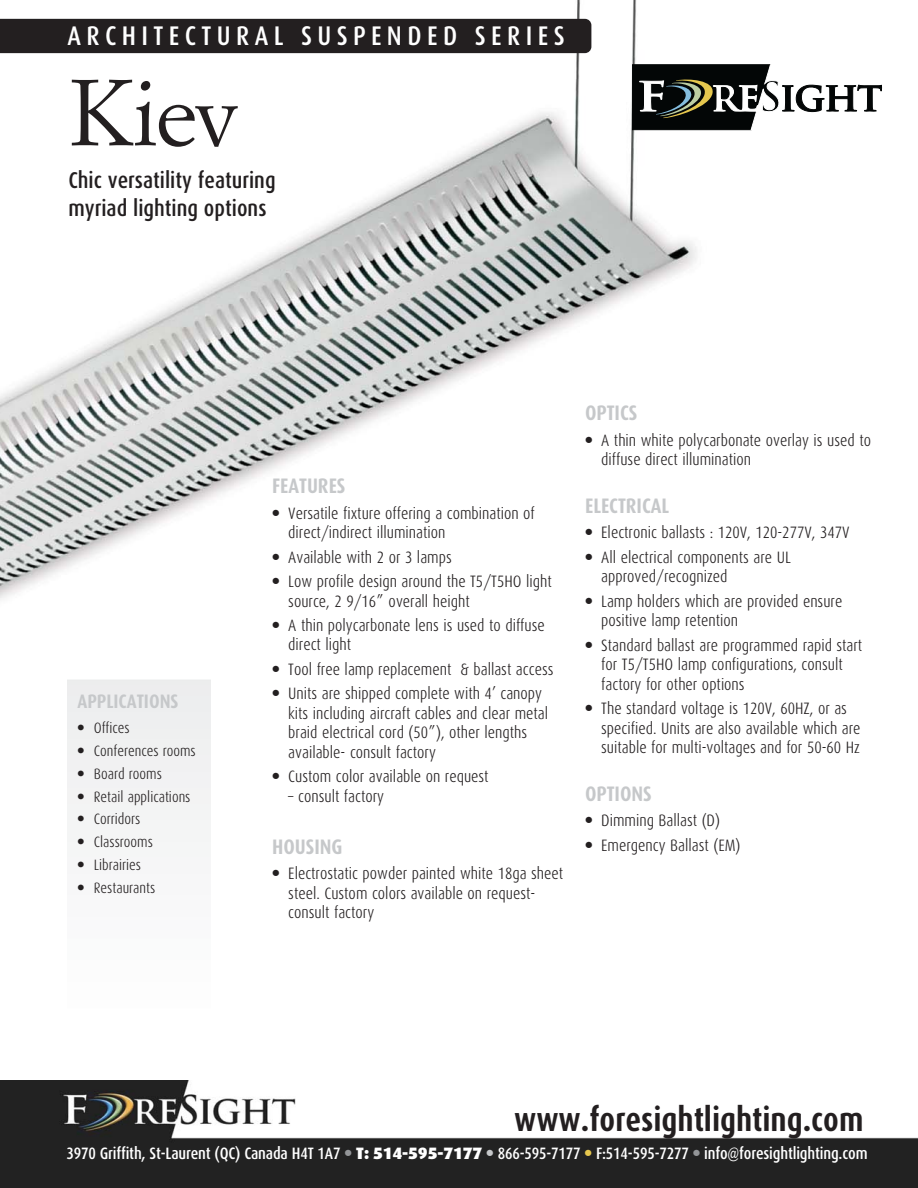
<style>
.page{position:relative;width:918px;height:1188px;background:#fff}
.page>*{position:absolute;margin:0;border:0;box-sizing:border-box;transform-origin:0 0}
.t1{font:91.65px "Simoncini Garamond";color:#231f20}
.t2{font:700 33.3px "Dax Condensed";color:#231f20}
.t3{font:500 27px "Dax Condensed";letter-spacing:.2em;color:#fff}
.t4{font:500 22.8px/27.6px "Dax Condensed";color:#231f20}
.t5{font:700 21px "Dax Condensed";color:#c6c8ca}
.t6{font:700 19.5px "Dax Condensed";color:#c6c8ca}
.t7{font:300 16.5px/19.5px "Dax Condensed";color:#231f20}
.t8{font:500 16.5px "Dax Condensed";letter-spacing:-.01em;color:#fff}
.t9{font:300 15px "Dax Condensed";color:#231f20}
.s1{font-family:"Dax";font-weight:900}
.s2{font-family:"Dax";font-weight:900;color:#939598}
.s3{font-family:"Dax";font-weight:900;color:#c6c8ca}
.s4{font-family:"Dax";font-weight:900;color:#e6c74e}
</style>
<div class="page">
<img style="left:0;top:0;width:771px;height:842px">
<img style="left:0;top:1080px;width:918px;height:108px">
<div style="left:0;top:19px;width:591px;height:34px;background:#231f20"></div>
<div style="left:68px;top:680px;width:142px;height:162px;background:#f1f1f2"></div>
<svg style="left:633px;top:65px;width:250px;height:65px"></svg>
<h3 class="t3" style="left:68px;top:23px;width:499px">ARCHITECTURAL SUSPENDED SERIES</h3>
<h1 class="t1" style="left:69px;top:75px;width:171px">Kiev</h1>
<h3 class="t4" style="left:68px;top:168px;width:209px">Chic versatility featuring myriad lighting options</h3>
<p class="t6" style="left:78px;top:690px;width:102px">APPLICATIONS</p>
<p class="t9" style="left:78px;top:721px;width:54px"><span class="s1">•</span> Offices</p>
<p class="t9" style="left:78px;top:744px;width:120px"><span class="s1">•</span> Conferences rooms</p>
<p class="t9" style="left:78px;top:767px;width:86px"><span class="s1">•</span> Board rooms</p>
<p class="t9" style="left:78px;top:790px;width:114px"><span class="s1">•</span> Retail applications</p>
<p class="t9" style="left:78px;top:813px;width:64px"><span class="s1">•</span> Corridors</p>
<p class="t9" style="left:78px;top:836px;width:77px"><span class="s1">•</span> Classrooms</p>
<p class="t9" style="left:78px;top:858px;width:65px"><span class="s1">•</span> Librairies</p>
<p class="t9" style="left:78px;top:881px;width:79px"><span class="s1">•</span> Restaurants</p>
<p class="t5" style="left:272px;top:474px;width:75px">FEATURES</p>
<p class="t7" style="left:288px;top:504px;width:248px;text-indent:-16px"><span class="s1">•</span> Versatile fixture offering a combination of direct/indirect illumination</p>
<p class="t7" style="left:272px;top:548px;width:181px"><span class="s1">•</span> Available with 2 or 3 lamps</p>
<p class="t7" style="left:288px;top:573px;width:265px;text-indent:-16px"><span class="s1">•</span> Low profile design around the T5/T5HO light source, 2 9/16” overall height</p>
<p class="t7" style="left:288px;top:617px;width:258px;text-indent:-16px"><span class="s1">•</span> A thin polycarbonate lens is used to diffuse direct light</p>
<p class="t7" style="left:272px;top:660px;width:283px"><span class="s1">•</span> Tool free lamp replacement &amp; ballast access</p>
<p class="t7" style="left:288px;top:685px;width:261px;text-indent:-16px"><span class="s1">•</span> Units are shipped complete with 4’ canopy kits including aircraft cables and clear metal braid electrical cord (50”), other lengths available- consult factory</p>
<p class="t7" style="left:272px;top:768px;width:218px"><span class="s1">•</span> Custom color available on request</p>
<p class="t7" style="left:288px;top:787px;width:97px">– consult factory</p>
<p class="t5" style="left:272px;top:834px;width:72px">HOUSING</p>
<p class="t7" style="left:288px;top:865px;width:276px;text-indent:-16px"><span class="s1">•</span> Electrostatic powder painted white 18ga sheet steel. Custom colors available on request&shy;consult factory</p>
<p class="t5" style="left:585px;top:401px;width:54px">OPTICS</p>
<p class="t7" style="left:601px;top:431px;width:271px;text-indent:-16px"><span class="s1">•</span> A thin white polycarbonate overlay is used to diffuse direct illumination</p>
<p class="t5" style="left:585px;top:494px;width:86px">ELECTRICAL</p>
<p class="t7" style="left:585px;top:524px;width:266px"><span class="s1">•</span> Electronic ballasts : 120V, 120-277V, 347V</p>
<p class="t7" style="left:601px;top:548px;width:191px;text-indent:-16px"><span class="s1">•</span> All electrical components are UL approved/recognized</p>
<p class="t7" style="left:601px;top:592px;width:243px;text-indent:-16px"><span class="s1">•</span> Lamp holders which are provided ensure positive lamp retention</p>
<p class="t7" style="left:601px;top:636px;width:263px;text-indent:-16px"><span class="s1">•</span> Standard ballast are programmed rapid start for T5/T5HO lamp configurations, consult factory for other options</p>
<p class="t7" style="left:601px;top:700px;width:261px;text-indent:-16px"><span class="s1">•</span> The standard voltage is 120V, 60HZ, or as specified. Units are also available which are suitable for multi-voltages and for 50-60 Hz</p>
<p class="t5" style="left:585px;top:781px;width:68px">OPTIONS</p>
<p class="t7" style="left:585px;top:812px;width:137px"><span class="s1">•</span> Dimming Ballast (D)</p>
<p class="t7" style="left:585px;top:836px;width:157px"><span class="s1">•</span> Emergency Ballast (EM)</p>
<h2 class="t2" style="left:514px;top:1100px;width:351px">www.foresightlighting.com</h2>
<p class="t8" style="left:66px;top:1146px;width:803px">3970 Griffith, St-Laurent (QC) Canada H4T 1A7 <span class="s2">•</span> <span class="s1">T: 514-595-7177</span> <span class="s3">•</span> 866-595-7177 <span class="s4">•</span> F:514-595-7277 <span class="s2">•</span> info@foresightlighting.com</p>
</div>
